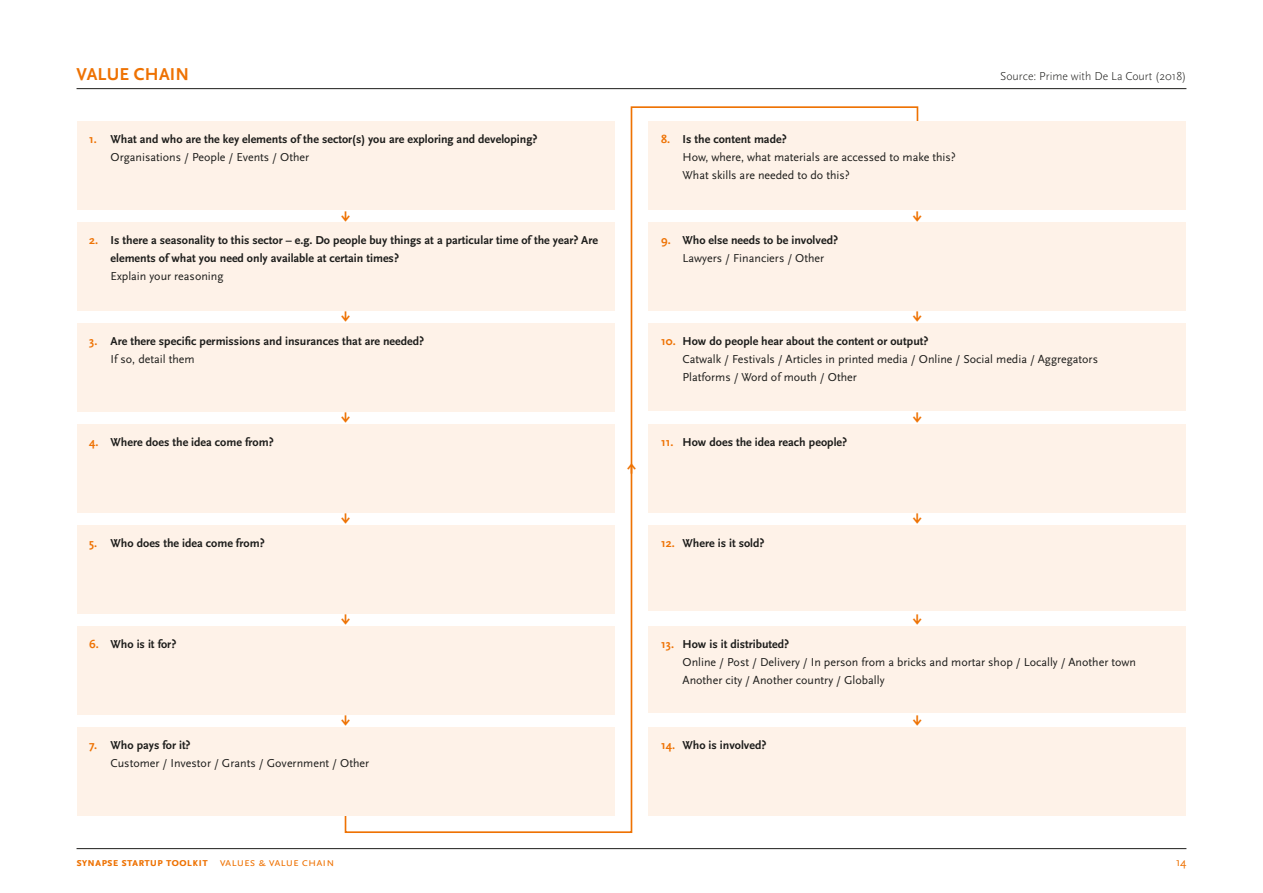
<style>
.page{position:relative;width:1263px;height:893px;background:#fff}
.page>*{position:absolute;margin:0;border:0;box-sizing:border-box;transform-origin:0 0}
.t1{font:700 18px "Scala Sans Pro";letter-spacing:.01em;color:#ee7203}
.t2{font:700 15px "Wayfarer";color:#ee7203}
.t3{font:700 12px/18px "Scala Sans Pro";color:#1d1d1b}
.t4{font:12px/18px "Scala Sans Pro";color:#1d1d1b}
.t5{font:700 12px "Scala Sans Pro";color:#ee7203}
.t6{font:300 12px "Scala Sans Pro";color:#1d1d1b}
.t7{font:12px "Scala Sans Pro";color:#ee7203}
.s1{color:#ee7203}
.s2{font-weight:400}
.s3{font-weight:700;color:#ee7203}
.s4{font-weight:700}
</style>
<div class="page">
<svg style="left:344px;top:106px;width:575px;height:727px"></svg>
<hr style="left:77px;top:848px;width:1109px;height:1px;background:#1d1d1b">
<hr style="left:77px;top:88px;width:1109px;height:1px;background:#1d1d1b">
<div style="left:77px;top:122px;width:537px;height:88px;background:#fef2e8"></div>
<div style="left:648px;top:323px;width:538px;height:88px;background:#fef2e8"></div>
<div style="left:77px;top:222px;width:537px;height:89px;background:#fef2e8"></div>
<div style="left:77px;top:323px;width:537px;height:89px;background:#fef2e8"></div>
<div style="left:648px;top:727px;width:538px;height:88px;background:#fef2e8"></div>
<div style="left:648px;top:424px;width:538px;height:88px;background:#fef2e8"></div>
<div style="left:648px;top:525px;width:538px;height:86px;background:#fef2e8"></div>
<div style="left:648px;top:122px;width:538px;height:88px;background:#fef2e8"></div>
<div style="left:648px;top:222px;width:538px;height:89px;background:#fef2e8"></div>
<div style="left:648px;top:626px;width:538px;height:86px;background:#fef2e8"></div>
<div style="left:77px;top:727px;width:537px;height:88px;background:#fef2e8"></div>
<div style="left:77px;top:626px;width:537px;height:88px;background:#fef2e8"></div>
<div style="left:77px;top:525px;width:537px;height:88px;background:#fef2e8"></div>
<div style="left:77px;top:424px;width:537px;height:88px;background:#fef2e8"></div>
<h1 class="t1" style="left:77px;top:64px;width:114px">VALUE CHAIN</h1>
<p class="t6" style="left:1000px;top:69px;width:188px">Source: Prime with De La Court (2018)</p>
<p class="t3" style="left:111px;top:130px;width:428px;text-indent:-21px"><span class="s1">1.</span> What and who are the key elements of the sector(s) you are exploring and developing?<br><span class="s2">Organisations / People / Events / Other</span></p>
<p class="t4" style="left:682px;top:130px;width:275px;text-indent:-21px"><span class="s3">8.</span> <span class="s4">Is the content made?<br></span>How, where, what materials are accessed to make this?<br>What skills are needed to do this?</p>
<p class="t2" style="left:340px;top:204px;width:13px">↓</p>
<p class="t2" style="left:912px;top:204px;width:13px">↓</p>
<p class="t3" style="left:111px;top:231px;width:489px;text-indent:-21px"><span class="s1">2.</span> Is there a seasonality to this sector – e.g. Do people buy things at a particular time of the year? Are elements of what you need only available at certain times?</p>
<p class="t4" style="left:111px;top:267px;width:114px">Explain your reasoning</p>
<p class="t3" style="left:682px;top:231px;width:157px;text-indent:-21px"><span class="s1">9.</span> Who else needs to be involved?<br><span class="s2">Lawyers / Financiers / Other</span></p>
<p class="t2" style="left:340px;top:305px;width:13px">↓</p>
<p class="t2" style="left:912px;top:305px;width:13px">↓</p>
<p class="t3" style="left:111px;top:332px;width:315px;text-indent:-21px"><span class="s1">3.</span> Are there specific permissions and insurances that are needed?<br><span class="s2">If so, detail them</span></p>
<p class="t4" style="left:682px;top:332px;width:417px;text-indent:-21px"><span class="s3">10.</span> <span class="s4">How do people hear about the content or output?<br></span>Catwalk / Festivals / Articles in printed media / Online / Social media / Aggregators<br>Platforms / Word of mouth / Other</p>
<p class="t2" style="left:340px;top:406px;width:13px">↓</p>
<p class="t2" style="left:912px;top:406px;width:13px">↓</p>
<p class="t3" style="left:89px;top:433px;width:186px"><span class="s1">4.</span> Where does the idea come from?</p>
<p class="t3" style="left:661px;top:433px;width:187px"><span class="s1">11.</span> How does the idea reach people?</p>
<p class="t2" style="left:637px;top:480px;width:13px;rotate:-180deg">↓</p>
<p class="t2" style="left:340px;top:507px;width:13px">↓</p>
<p class="t2" style="left:912px;top:507px;width:13px">↓</p>
<p class="t3" style="left:89px;top:534px;width:177px"><span class="s1">5.</span> Who does the idea come from?</p>
<p class="t3" style="left:661px;top:534px;width:105px"><span class="s1">12.</span> Where is it sold?</p>
<p class="t2" style="left:340px;top:608px;width:13px">↓</p>
<p class="t2" style="left:912px;top:608px;width:13px">↓</p>
<p class="t3" style="left:89px;top:635px;width:89px"><span class="s1">6.</span> Who is it for?</p>
<p class="t4" style="left:682px;top:635px;width:455px;text-indent:-21px"><span class="s3">13.</span> <span class="s4">How is it distributed?<br></span>Online / Post / Delivery / In person from a bricks and mortar shop / Locally / Another town<br>Another city / Another country / Globally</p>
<p class="t2" style="left:340px;top:709px;width:13px">↓</p>
<p class="t2" style="left:912px;top:709px;width:13px">↓</p>
<p class="t4" style="left:111px;top:736px;width:260px;text-indent:-21px"><span class="s3">7.</span> <span class="s4">Who pays for it?<br></span>Customer / Investor / Grants / Government / Other</p>
<p class="t3" style="left:661px;top:736px;width:107px"><span class="s1">14.</span> Who is involved?</p>
<p class="t5" style="left:77px;top:855px;width:259px">synapse startup toolkit <span class="s2">values &amp; value chain</span></p>
<p class="t7" style="left:1176px;top:855px;width:12px">14</p>
</div>
